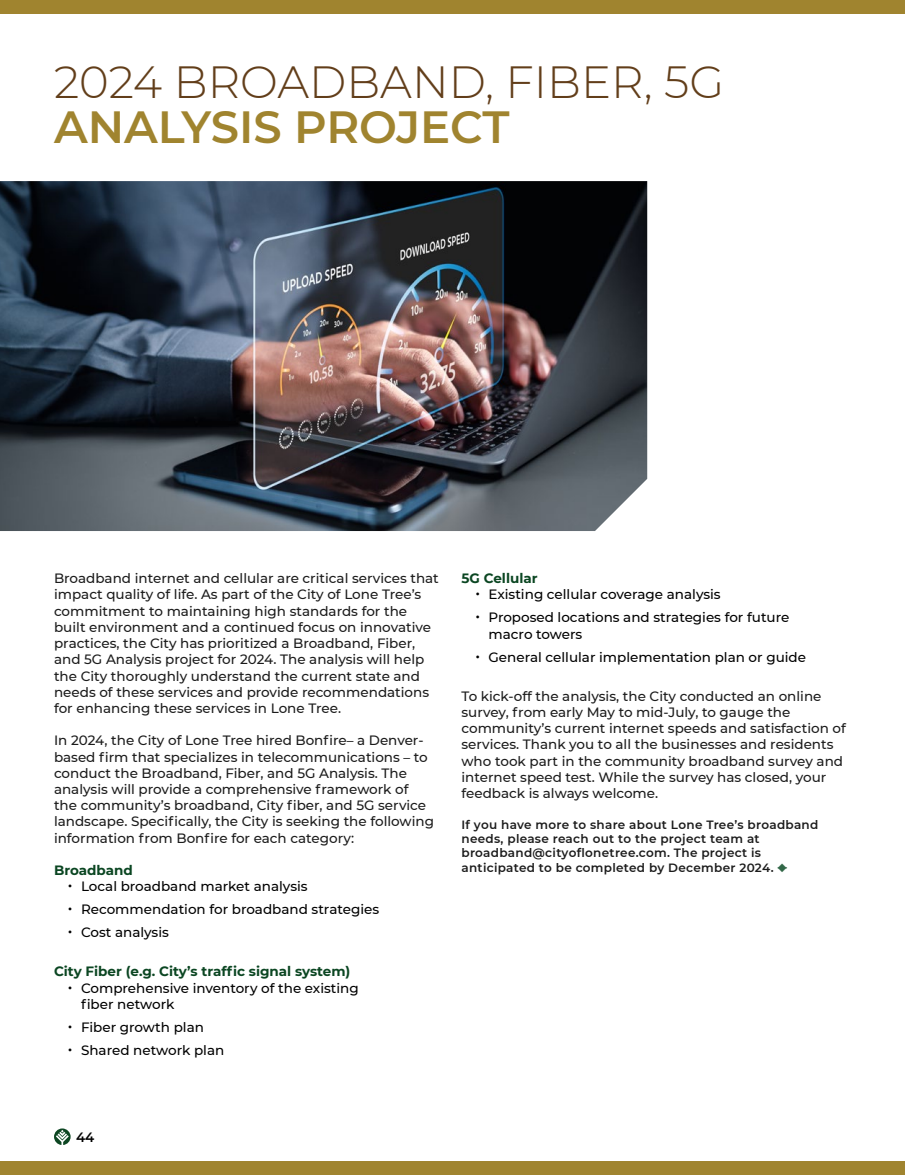
<style>
.page{position:relative;width:905px;height:1175px;background:#fff}
.page>*{position:absolute;margin:0;border:0;box-sizing:border-box;transform-origin:0 0}
.t1{font:300 45px "Montserrat";color:#623e1a}
.t2{font:600 45px "Montserrat";color:#a0842f}
.t3{font:500 13.5px/16.2px "Montserrat";color:#1c1c1c}
.t4{font:500 13.5px/16.2px "Montserrat";color:#000}
.t5{font:700 13.5px "Montserrat";color:#0b4622}
.t6{font:600 13.5px "Montserrat";color:#000}
.t7{font:600 12px/14.4px "Montserrat";letter-spacing:.025em;color:#1c1c1c}
.s1{font-weight:400;font-size:18px}
.s2{color:#326848}
</style>
<div class="page">
<div style="left:0;top:0;width:904px;height:14px;background:#a0842f"></div>
<div style="left:0;top:1161px;width:904px;height:13px;background:#a0842f"></div>
<img style="left:0;top:181px;width:647px;height:350px">
<svg style="left:904px;top:0;width:1px;height:14px"></svg>
<svg style="left:54px;top:1128px;width:17px;height:17px"></svg>
<h1 class="t1" style="left:54px;top:51px;width:671px">2024 BROADBAND, FIBER, 5G</h1>
<h1 class="t2" style="left:54px;top:95px;width:457px">ANALYSIS PROJECT</h1>
<p class="t3" style="left:54px;top:570px;width:386px">Broadband internet and cellular are critical services that impact quality of life. As part of the City of Lone Tree’s commitment to maintaining high standards for the built environment and a continued focus on innovative practices, the City has prioritized a Broadband, Fiber, and 5G Analysis project for 2024. The analysis will help the City thoroughly understand the current state and needs of these services and provide recommendations for enhancing these services in Lone Tree.</p>
<p class="t3" style="left:54px;top:732px;width:381px">In 2024, the City of Lone Tree hired Bonfire– a Denver&shy;based firm that specializes in telecommunications – to conduct the Broadband, Fiber, and 5G Analysis. The analysis will provide a comprehensive framework of the community’s broadband, City fiber, and 5G service landscape. Specifically, the City is seeking the following information from Bonfire for each category:</p>
<p class="t5" style="left:54px;top:860px;width:80px">Broadband</p>
<p class="t4" style="left:68px;top:877px;width:242px"><span class="s1">•</span> Local broadband market analysis</p>
<p class="t4" style="left:68px;top:900px;width:313px"><span class="s1">•</span> Recommendation for broadband strategies</p>
<p class="t4" style="left:68px;top:923px;width:103px"><span class="s1">•</span> Cost analysis</p>
<p class="t5" style="left:54px;top:961px;width:298px">City Fiber (e.g. City’s traffic signal system)</p>
<p class="t4" style="left:81px;top:979px;width:279px;text-indent:-14px"><span class="s1">•</span> Comprehensive inventory of the existing fiber network</p>
<p class="t4" style="left:68px;top:1018px;width:138px"><span class="s1">•</span> Fiber growth plan</p>
<p class="t4" style="left:68px;top:1041px;width:158px"><span class="s1">•</span> Shared network plan</p>
<p class="t5" style="left:461px;top:569px;width:78px">5G Cellular</p>
<p class="t4" style="left:475px;top:586px;width:247px"><span class="s1">•</span> Existing cellular coverage analysis</p>
<p class="t4" style="left:488px;top:609px;width:302px;text-indent:-14px"><span class="s1">•</span> Proposed locations and strategies for future macro towers</p>
<p class="t4" style="left:475px;top:648px;width:332px"><span class="s1">•</span> General cellular implementation plan or guide</p>
<p class="t3" style="left:461px;top:687px;width:386px">To kick-off the analysis, the City conducted an online survey, from early May to mid-July, to gauge the community’s current internet speeds and satisfaction of services. Thank you to all the businesses and residents who took part in the community broadband survey and internet speed test. While the survey has closed, your feedback is always welcome.</p>
<p class="t7" style="left:461px;top:816px;width:358px">If you have more to share about Lone Tree’s broadband needs, please reach out to the project team at broadband@cityoflonetree.com. The project is anticipated to be completed by December 2024. <span class="s2">◆</span></p>
<p class="t6" style="left:76px;top:1127px;width:20px">44</p>
</div>
